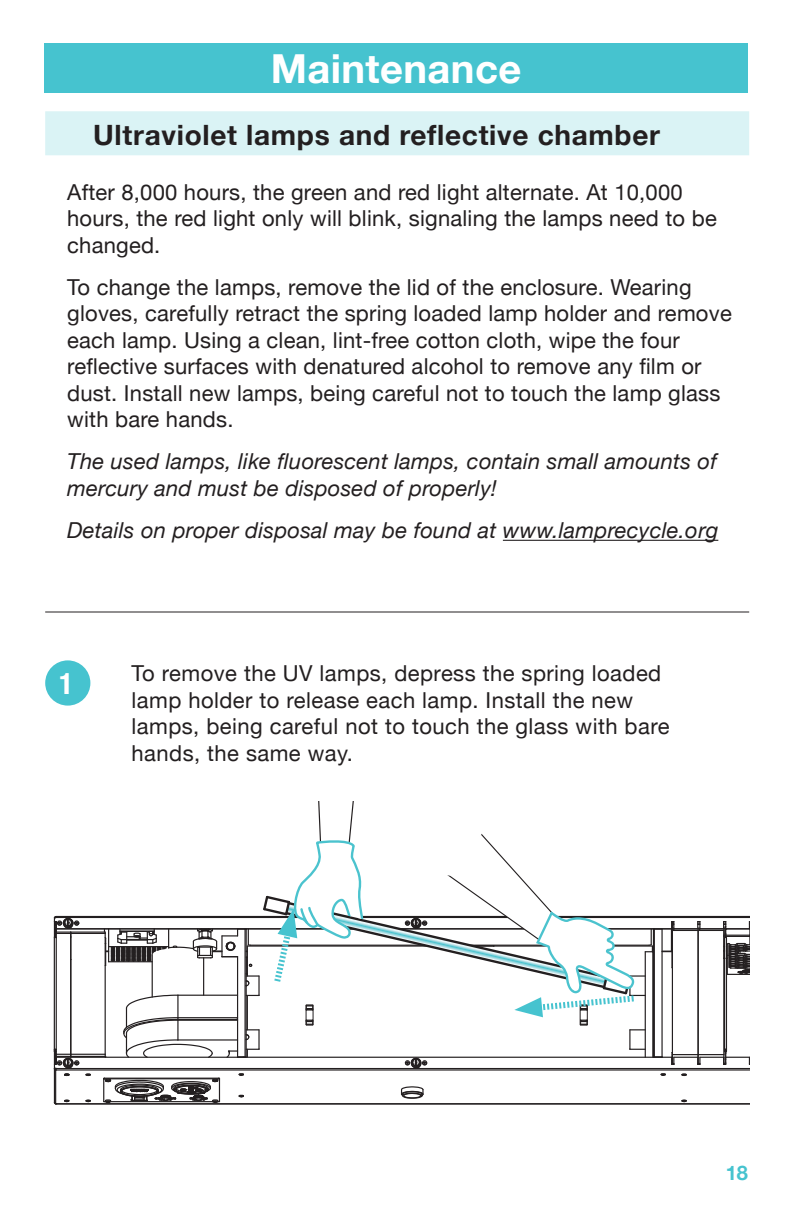
<style>
.page{position:relative;width:792px;height:1224px;background:#fff}
.page>*{position:absolute;margin:0;border:0;box-sizing:border-box;transform-origin:0 0}
.t1{font:700 40px "Helvetica Neue";letter-spacing:.01em;color:#fff}
.t2{font:700 condensed 29.8px "Helvetica Neue";color:#fff}
.t3{font:700 28px "Helvetica Neue";letter-spacing:.025em;color:#231f20}
.t4{font:22px/26.4px "Helvetica Neue";letter-spacing:.01em;color:#231f20}
.t5{font:italic 22px/26.4px "Helvetica Neue";letter-spacing:.01em;color:#231f20}
.t6{font:700 20px "Helvetica Neue";color:#46c3cf}
</style>
<div class="page">
<hr style="left:56px;top:938px;width:1px;height:112px;background:#231f20">
<hr style="left:54px;top:938px;width:1px;height:112px;background:#231f20">
<hr style="left:56px;top:917px;width:693px;height:1px;background:#231f20">
<hr style="left:56px;top:928px;width:616px;height:1px;background:#231f20">
<hr style="left:54px;top:1069px;width:1px;height:34px;background:#231f20">
<hr style="left:55px;top:1070px;width:1px;height:34px;background:#231f20">
<hr style="left:56px;top:1057px;width:616px;height:1px;background:#231f20">
<hr style="left:56px;top:1069px;width:693px;height:2px;background:#231f20">
<hr style="left:56px;top:1068px;width:693px;height:1px;background:#231f20">
<hr style="left:70px;top:933px;width:1px;height:121px;background:#231f20">
<hr style="left:71px;top:933px;width:34px;height:1px;background:#231f20">
<hr style="left:71px;top:1056px;width:34px;height:1px;background:#231f20">
<hr style="left:71px;top:1054px;width:34px;height:1px;background:#231f20">
<hr style="left:56px;top:1103px;width:693px;height:2px;background:#231f20">
<hr style="left:56px;top:916px;width:693px;height:1px;background:#231f20">
<svg style="left:64px;top:1099px;width:6px;height:4px"></svg>
<svg style="left:85px;top:1099px;width:6px;height:4px"></svg>
<svg style="left:53px;top:1048px;width:39px;height:29px"></svg>
<svg style="left:53px;top:915px;width:27px;height:24px"></svg>
<hr style="left:71px;top:932px;width:34px;height:1px;background:#231f20">
<div style="left:45px;top:111px;width:704px;height:44px;background:#daf3f5"></div>
<hr style="left:503px;top:540px;width:215px;height:1px;background:#231f20">
<div style="left:45px;top:660px;width:45px;height:46px;background:#46c3cf;border-radius:50%"></div>
<svg style="left:103px;top:802px;width:647px;height:302px"></svg>
<hr style="left:45px;top:612px;width:704px;height:1px;background:#231f20">
<div style="left:44px;top:43px;width:704px;height:50px;background:#46c3cf"></div>
<h1 class="t1" style="left:271px;top:37px;width:252px">Maintenance</h1>
<p class="t3" style="left:93px;top:113px;width:568px">Ultraviolet lamps and reflective chamber</p>
<p class="t4" style="left:67px;top:180px;width:651px">After 8,000 hours, the green and red light alternate. At 10,000 hours, the red light only will blink, signaling the lamps need to be changed.</p>
<p class="t4" style="left:67px;top:275px;width:666px">To change the lamps, remove the lid of the enclosure. Wearing gloves, carefully retract the spring loaded lamp holder and remove each lamp. Using a clean, lint-free cotton cloth, wipe the four reflective surfaces with denatured alcohol to remove any film or dust. Install new lamps, being careful not to touch the lamp glass with bare hands.</p>
<p class="t5" style="left:67px;top:450px;width:651px">The used lamps, like fluorescent lamps, contain small amounts of mercury and must be disposed of properly!</p>
<p class="t5" style="left:67px;top:518px;width:653px">Details on proper disposal may be found at www.lamprecycle.org</p>
<h2 class="t2" style="left:59px;top:658px;width:16px">1</h2>
<p class="t4" style="left:132px;top:662px;width:539px">To remove the UV lamps, depress the spring loaded lamp holder to release each lamp. Install the new lamps, being careful not to touch the glass with bare hands, the same way.</p>
<p class="t6" style="left:726px;top:1157px;width:24px">18</p>
</div>
